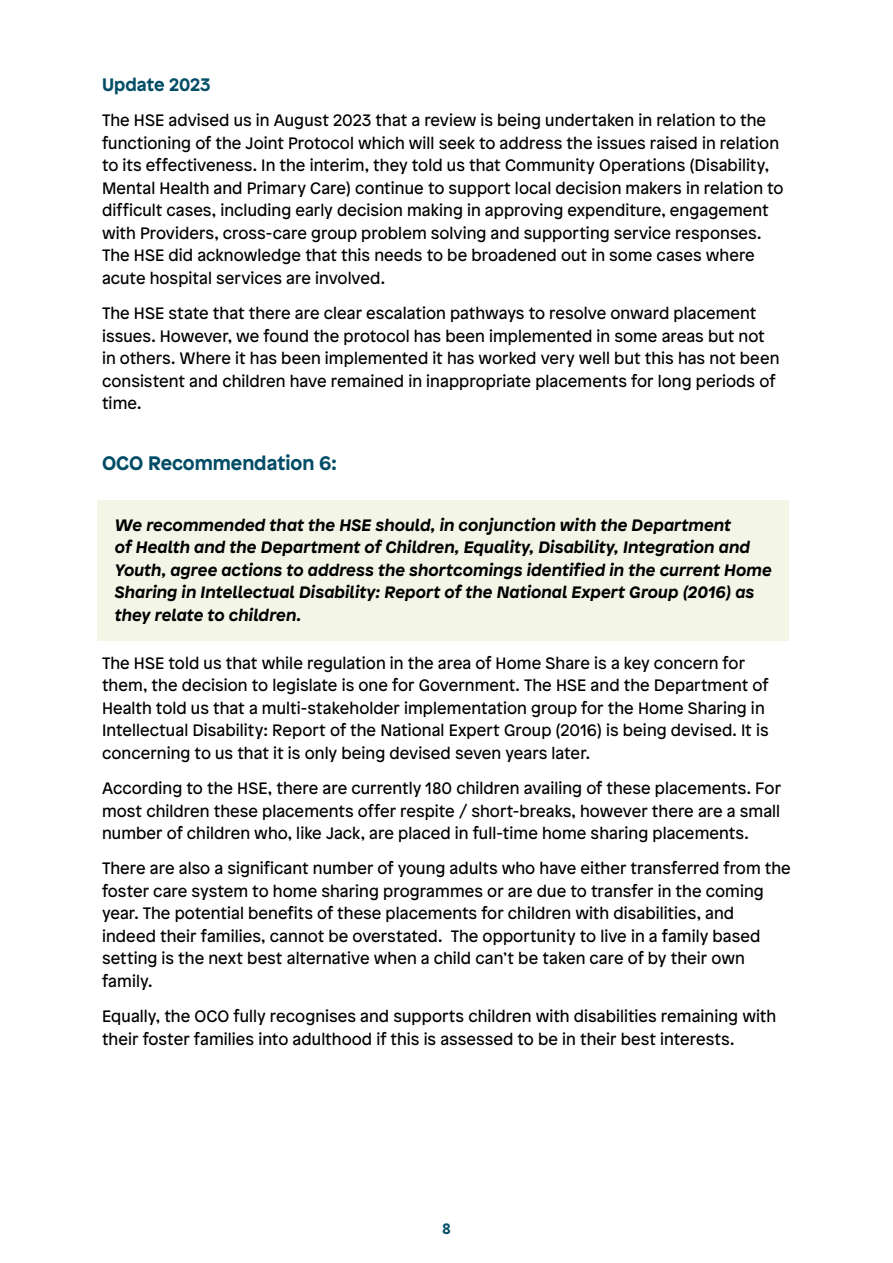
<style>
.page{position:relative;width:893px;height:1263px;background:#fff}
.page>*{position:absolute;margin:0;border:0;box-sizing:border-box;transform-origin:0 0}
.Body_copy{font:700 19.5px "Patron";color:#004c66}
.Sub_Heading_2{font:700 18px "Patron";color:#044d66}
.Body_copy-2{font:16.5px/22.5px "Patron";letter-spacing:.005em;color:#000}
.REcommendation_body{font:italic 700 16.5px/22.5px "Patron";letter-spacing:.005em;color:#000}
.t1{font:700 15px "Patron";color:#044d66}
</style>
<div class="page">
<div style="left:98px;top:500px;width:691px;height:141px;background:#f3f5e7"></div>
<p class="Sub_Heading_2" style="left:102px;top:70px;width:110px">Update 2023</p>
<p class="Body_copy-2" style="left:102px;top:108px;width:683px">The HSE advised us in August 2023 that a review is being undertaken in relation to the functioning of the Joint Protocol which will seek to address the issues raised in relation to its effectiveness. In the interim, they told us that Community Operations (Disability, Mental Health and Primary Care) continue to support local decision makers in relation to difficult cases, including early decision making in approving expenditure, engagement with Providers, cross-care group problem solving and supporting service responses.<br>The HSE did acknowledge that this needs to be broadened out in some cases where acute hospital services are involved.</p>
<p class="Body_copy-2" style="left:102px;top:301px;width:679px">The HSE state that there are clear escalation pathways to resolve onward placement issues. However, we found the protocol has been implemented in some areas but not in others. Where it has been implemented it has worked very well but this has not been consistent and children have remained in inappropriate placements for long periods of time.</p>
<p class="Body_copy" style="left:102px;top:447px;width:236px">OCO Recommendation 6:</p>
<p class="REcommendation_body" style="left:115px;top:512px;width:658px">We recommended that the HSE should, in conjunction with the Department<br>of Health and the Department of Children, Equality, Disability, Integration and Youth, agree actions to address the shortcomings identified in the current Home Sharing in Intellectual Disability: Report of the National Expert Group (2016) as they relate to children.</p>
<p class="Body_copy-2" style="left:102px;top:651px;width:668px">The HSE told us that while regulation in the area of Home Share is a key concern for them, the decision to legislate is one for Government. The HSE and the Department of Health told us that a multi-stakeholder implementation group for the Home Sharing in Intellectual Disability: Report of the National Expert Group (2016) is being devised. It is concerning to us that it is only being devised seven years later.</p>
<p class="Body_copy-2" style="left:102px;top:776px;width:680px;text-align:justify">According to the HSE, there are currently 180 children availing of these placements. For most children these placements offer respite / short-breaks, however there are a small number of children who, like Jack, are placed in full-time home sharing placements.</p>
<p class="Body_copy-2" style="left:102px;top:856px;width:690px">There are also a significant number of young adults who have either transferred from the foster care system to home sharing programmes or are due to transfer in the coming year. The potential benefits of these placements for children with disabilities, and indeed their families, cannot be overstated. The opportunity to live in a family based setting is the next best alternative when a child can’t be taken care of by their own family.</p>
<p class="Body_copy-2" style="left:102px;top:1004px;width:676px">Equally, the OCO fully recognises and supports children with disabilities remaining with their foster families into adulthood if this is assessed to be in their best interests.</p>
<p class="t1" style="left:442px;top:1216px;width:10px">8</p>
</div>
